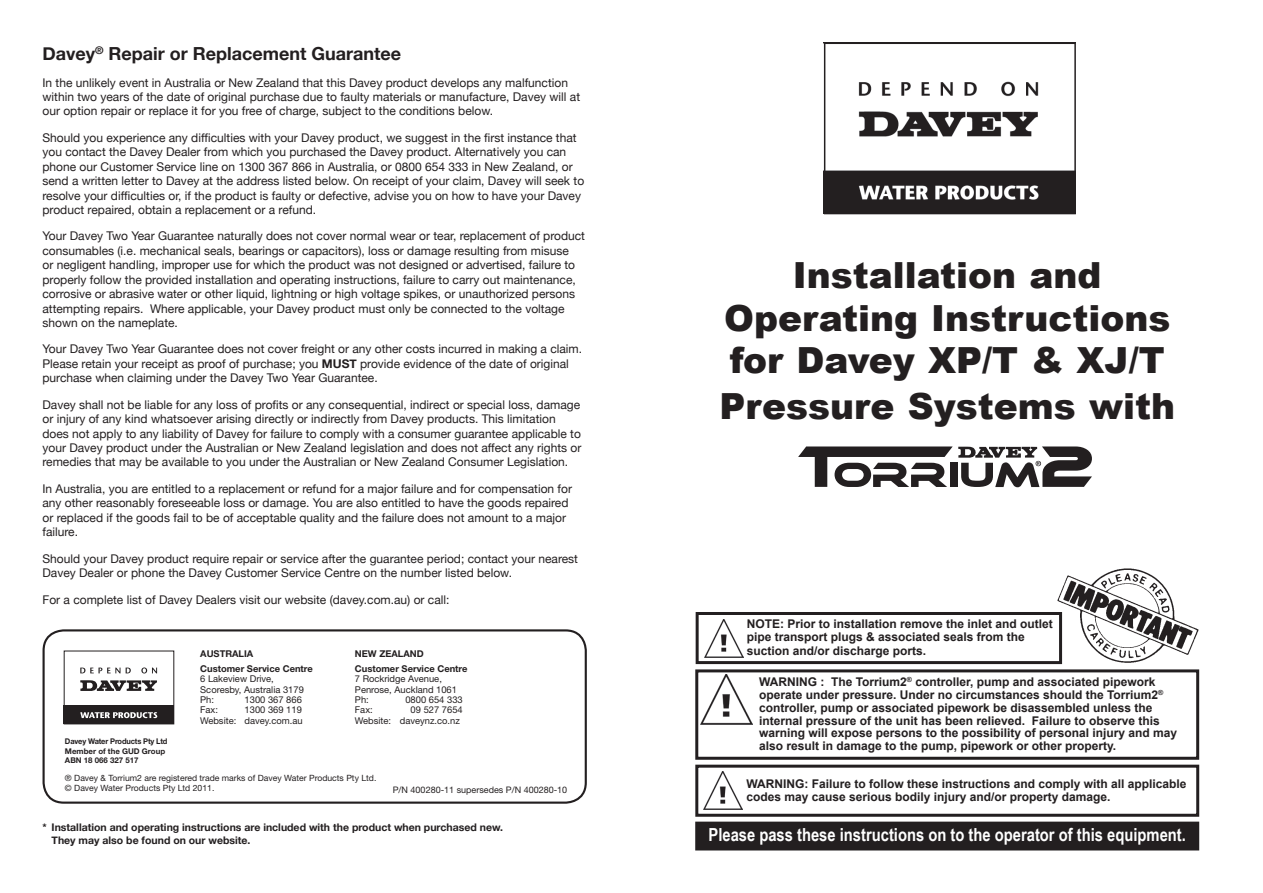
<style>
.page{position:relative;width:1263px;height:893px;background:#fff}
.page>*{position:absolute;margin:0;border:0;box-sizing:border-box;transform-origin:0 0}
.t1{font:900 36px/42px "Arial";color:#231f20;text-align:center}
.t2{font:700 18px "Arial Narrow";color:#fff}
.t3{font:700 18px "Helvetica Neue";color:#231f20}
.t4{font:12px/14.4px "Helvetica Neue";color:#231f20}
.t5{font:700 12px/12.8px "Arial";color:#231f20}
.t6{font:700 10.5px/12.6px "Helvetica Neue";color:#231f20}
.t7{font:9.3px/10.4px "Helvetica Neue LT Std";color:#231f20}
.t8{font:700 9.3px/14.9px "Helvetica Neue LT Std";color:#231f20}
.t9{font:9px "Helvetica Neue LT Std";color:#231f20}
.t10{font:8.7px/10.4px "Helvetica Neue LT Std";color:#231f20}
.t11{font:700 7.8px/9.4px "Helvetica Neue LT Std";color:#231f20;scale:.95 1}
.s1{font-weight:700}
</style>
<div class="page">
<img style="left:827px;top:81px;width:246px;height:130px">
<div style="left:824px;top:43px;width:252px;height:171px;border:2px solid #231f20"></div>
<img style="left:1057px;top:568px;width:142px;height:95px">
<div style="left:696px;top:822px;width:502px;height:28px;background:#231f20"></div>
<svg style="left:798px;top:446px;width:294px;height:41px"></svg>
<div style="left:695px;top:669px;width:504px;height:91px;border:3px solid #231f20"></div>
<img style="left:701px;top:674px;width:51px;height:51px">
<div style="left:695px;top:765px;width:504px;height:52px;border:3px solid #231f20"></div>
<img style="left:704px;top:772px;width:39px;height:38px">
<div style="left:696px;top:612px;width:366px;height:52px;border:3px solid #231f20"></div>
<img style="left:704px;top:619px;width:39px;height:38px">
<div style="left:43px;top:629px;width:544px;height:175px;border:2px solid #231f20;border-radius:20px"></div>
<svg style="left:80px;top:680px;width:77px;height:11px"></svg>
<svg style="left:80px;top:668px;width:40px;height:5px"></svg>
<svg style="left:126px;top:668px;width:5px;height:5px"></svg>
<svg style="left:141px;top:667px;width:16px;height:6px"></svg>
<div style="left:64px;top:706px;width:110px;height:18px;background:#231f20"></div>
<svg style="left:80px;top:712px;width:77px;height:6px"></svg>
<div style="left:64px;top:651px;width:110px;height:73px;border:1px solid #231f20"></div>
<h2 class="t3" style="left:43px;top:43px;width:360px">Davey<sup>®</sup> Repair or Replacement Guarantee</h2>
<p class="t4" style="left:43px;top:75px;width:539px">In the unlikely event in Australia or New Zealand that this Davey product develops any malfunction within two years of the date of original purchase due to faulty materials or manufacture, Davey will at our option repair or replace it for you free of charge, subject to the conditions below.</p>
<p class="t4" style="left:43px;top:130px;width:543px">Should you experience any difficulties with your Davey product, we suggest in the first instance that you contact the Davey Dealer from which you purchased the Davey product. Alternatively you can phone our Customer Service line on 1300 367 866 in Australia, or 0800 654 333 in New Zealand, or send a written letter to Davey at the address listed below. On receipt of your claim, Davey will seek to resolve your difficulties or, if the product is faulty or defective, advise you on how to have your Davey product repaired, obtain a replacement or a refund.</p>
<p class="t4" style="left:43px;top:229px;width:544px">Your Davey Two Year Guarantee naturally does not cover normal wear or tear, replacement of product consumables (i.e. mechanical seals, bearings or capacitors), loss or damage resulting from misuse<br>or negligent handling, improper use for which the product was not designed or advertised, failure to properly follow the provided installation and operating instructions, failure to carry out maintenance, corrosive or abrasive water or other liquid, lightning or high voltage spikes, or unauthorized persons attempting repairs. Where applicable, your Davey product must only be connected to the voltage shown on the nameplate.</p>
<p class="t4" style="left:43px;top:342px;width:541px">Your Davey Two Year Guarantee does not cover freight or any other costs incurred in making a claim.<br>Please retain your receipt as proof of purchase; you <span class="s1">MUST</span> provide evidence of the date of original purchase when claiming under the Davey Two Year Guarantee.</p>
<p class="t4" style="left:43px;top:397px;width:540px">Davey shall not be liable for any loss of profits or any consequential, indirect or special loss, damage or injury of any kind whatsoever arising directly or indirectly from Davey products. This limitation does not apply to any liability of Davey for failure to comply with a consumer guarantee applicable to your Davey product under the Australian or New Zealand legislation and does not affect any rights or remedies that may be available to you under the Australian or New Zealand Consumer Legislation.</p>
<p class="t4" style="left:43px;top:481px;width:531px">In Australia, you are entitled to a replacement or refund for a major failure and for compensation for any other reasonably foreseeable loss or damage. You are also entitled to have the goods repaired or replaced if the goods fail to be of acceptable quality and the failure does not amount to a major failure.</p>
<p class="t4" style="left:43px;top:551px;width:537px">Should your Davey product require repair or service after the guarantee period; contact your nearest<br>Davey Dealer or phone the Davey Customer Service Centre on the number listed below.</p>
<p class="t4" style="left:43px;top:592px;width:408px">For a complete list of Davey Dealers visit our website (davey.com.au) or call:</p>
<p class="t11" style="left:65px;top:736px;width:109px">Davey Water Products Pty Ltd<br>Member of the GUD Group<br>ABN 18 066 327 517</p>
<p class="t8" style="left:200px;top:646px;width:114px">AUSTRALIA<br>Customer Service Centre</p>
<p class="t7" style="left:200px;top:674px;width:105px">6 Lakeview Drive,<br>Scoresby, Australia 3179<br>Ph:</p>
<p class="t7" style="left:245px;top:694px;width:59px">1300 367 866</p>
<p class="t7" style="left:200px;top:705px;width:19px">Fax:</p>
<p class="t7" style="left:200px;top:705px;width:104px;text-align:right">1300 369 119<br>Website: davey.com.au</p>
<p class="t8" style="left:355px;top:646px;width:114px">NEW ZEALAND<br>Customer Service Centre</p>
<p class="t7" style="left:355px;top:674px;width:104px">7 Rockridge Avenue,<br>Penrose, Auckland 1061<br>Ph:</p>
<p class="t7" style="left:405px;top:694px;width:59px">0800 654 333</p>
<p class="t7" style="left:355px;top:705px;width:19px">Fax:</p>
<p class="t7" style="left:355px;top:705px;width:109px;text-indent:56px">09 527 7654<br>Website: daveynz.co.nz</p>
<p class="t10" style="left:65px;top:773px;width:313px">® Davey &amp; Torrium2 are registered trade marks of Davey Water Products Pty Ltd. © Davey Water Products Pty Ltd 2011.</p>
<p class="t9" style="left:393px;top:784px;width:176px">P/N 400280-11 supersedes P/N 400280-10</p>
<p class="t6" style="left:52px;top:821px;width:453px;text-indent:-9px">* Installation and operating instructions are included with the product when purchased new.<br>They may also be found on our website.</p>
<h1 class="t1" style="left:724px;top:253px;width:448px">Installation and<br>Operating Instructions for Davey XP/T &amp; XJ/T</h1>
<h1 class="t1" style="left:719px;top:384px;width:457px">Pressure Systems with</h1>
<p class="t5" style="left:747px;top:617px;width:308px;line-height:13.5px">NOTE: Prior to installation remove the inlet and outlet pipe transport plugs &amp; associated seals from the suction and/or discharge ports.</p>
<p class="t5" style="left:759px;top:676px;width:420px">WARNING : The Torrium2<sup>®</sup> controller, pump and associated pipework operate under pressure. Under no circumstances should the Torrium2<sup>® </sup>controller, pump or associated pipework be disassembled unless the internal pressure of the unit has been relieved. Failure to observe this warning will expose persons to the possibility of personal injury and may also result in damage to the pump, pipework or other property.</p>
<p class="t5" style="left:746px;top:777px;width:442px;line-height:13.5px">WARNING: Failure to follow these instructions and comply with all applicable codes may cause serious bodily injury and/or property damage.</p>
<h2 class="t2" style="left:708px;top:821px;width:479px">Please pass these instructions on to the operator of this equipment.</h2>
</div>
